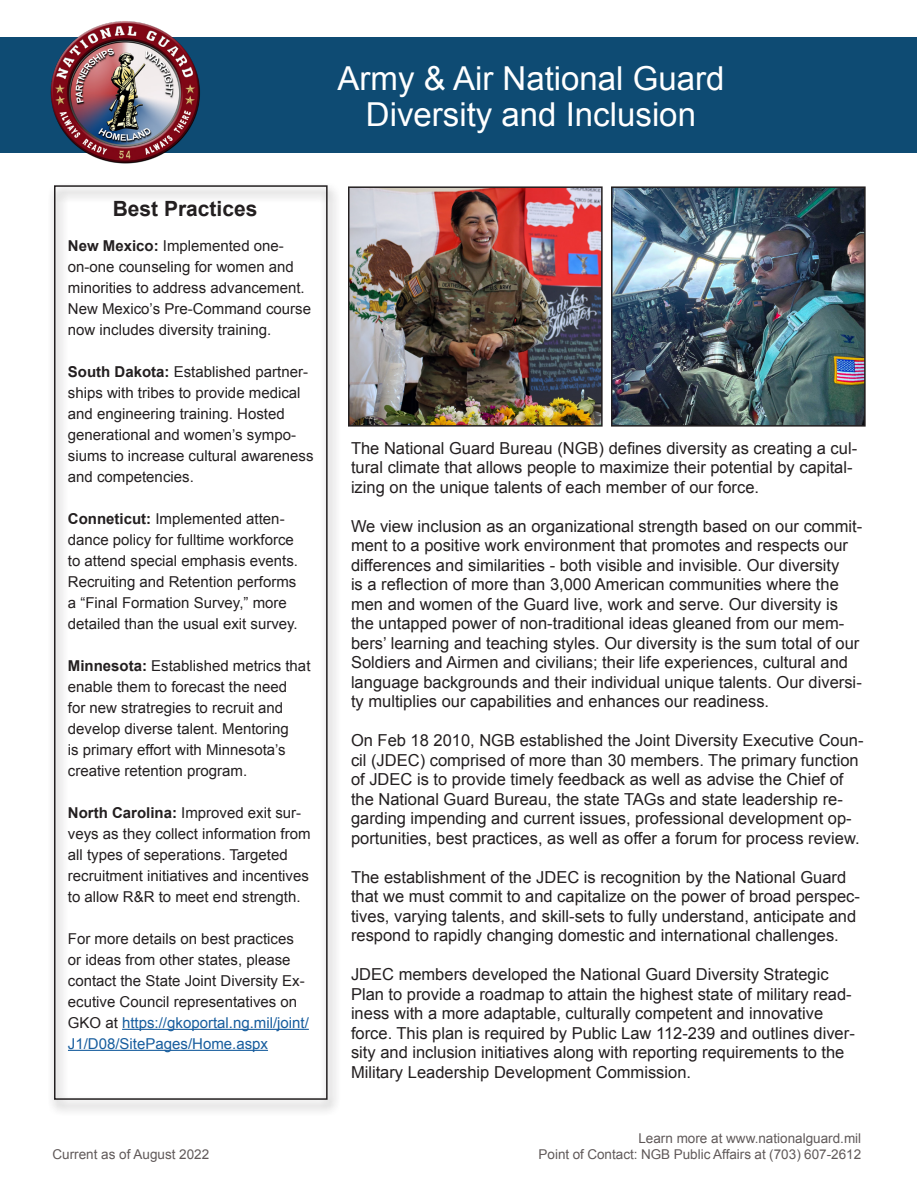
<style>
.page{position:relative;width:918px;height:1188px;background:#fff}
.page>*{position:absolute;margin:0;border:0;box-sizing:border-box;transform-origin:0 0}
.t1{font:33px "Arial";color:#fff}
.t2{font:700 21px "Arial";color:#231f20}
.t3{font:16.5px/19.5px "Arial";color:#231f20}
.t4{font:15px/21px "Arial";color:#231f20}
.t5{font:13.5px "Arial";color:#140a0a}
.s1{font-weight:700}
.s2{color:#175d9e}
</style>
<div class="page">
<div style="left:54px;top:185px;width:274px;height:915px;border:2px solid #231f20"></div>
<hr style="left:122px;top:1029px;width:187px;height:1px;background:#175d9e">
<hr style="left:68px;top:1050px;width:200px;height:1px;background:#175d9e">
<div style="left:1px;top:38px;width:916px;height:115px;background:#0e4b73"></div>
<img style="left:46px;top:21px;width:157px;height:143px">
<img style="left:614px;top:189px;width:249px;height:235px">
<div style="left:611px;top:186px;width:255px;height:241px;border:2px solid #231f20"></div>
<img style="left:351px;top:189px;width:249px;height:235px">
<div style="left:348px;top:186px;width:255px;height:241px;border:2px solid #231f20"></div>
<p class="t1" style="left:338px;top:57px;width:388px">Army &amp; Air National Guard</p>
<p class="t1" style="left:366px;top:93px;width:332px">Diversity and Inclusion</p>
<p class="t2" style="left:113px;top:195px;width:146px">Best Practices</p>
<p class="t4" style="left:68px;top:235px;width:245px"><span class="s1">New Mexico:</span> Implemented one&shy;on-one counseling for women and minorities to address advancement.<br>New Mexico’s Pre-Command course now includes diversity training.</p>
<p class="t4" style="left:68px;top:361px;width:247px"><span class="s1">South Dakota:</span> Established partner&shy;ships with tribes to provide medical and engineering training. Hosted generational and women’s sympo&shy;siums to increase cultural awareness and competencies.</p>
<p class="t4" style="left:68px;top:508px;width:232px"><span class="s1">Conneticut:</span> Implemented atten&shy;dance policy for fulltime workforce to attend special emphasis events.<br>Recruiting and Retention performs a “Final Formation Survey,” more detailed than the usual exit survey.</p>
<p class="t4" style="left:68px;top:655px;width:244px"><span class="s1">Minnesota:</span> Established metrics that enable them to forecast the need<br>for new stratregies to recruit and develop diverse talent. Mentoring<br>is primary effort with Minnesota’s creative retention program.</p>
<p class="t4" style="left:68px;top:802px;width:244px"><span class="s1">North Carolina:</span> Improved exit sur&shy;veys as they collect information from all types of seperations. Targeted recruitment initiatives and incentives to allow R&amp;R to meet end strength.</p>
<p class="t4" style="left:68px;top:928px;width:242px">For more details on best practices or ideas from other states, please contact the State Joint Diversity Ex&shy;ecutive Council representatives on GKO at <span class="s2">https://gkoportal.ng.mil/joint/ J1/D08/SitePages/Home.aspx</span></p>
<p class="t3" style="left:351px;top:439px;width:508px">The National Guard Bureau (NGB) defines diversity as creating a cul&shy;tural climate that allows people to maximize their potential by capital&shy;izing on the unique talents of each member of our force.</p>
<p class="t3" style="left:351px;top:517px;width:513px">We view inclusion as an organizational strength based on our commit&shy;ment to a positive work environment that promotes and respects our differences and similarities - both visible and invisible. Our diversity<br>is a reflection of more than 3,000 American communities where the men and women of the Guard live, work and serve. Our diversity is the untapped power of non-traditional ideas gleaned from our mem&shy;bers’ learning and teaching styles. Our diversity is the sum total of our Soldiers and Airmen and civilians; their life experiences, cultural and language backgrounds and their individual unique talents. Our diversi&shy;ty multiplies our capabilities and enhances our readiness.</p>
<p class="t3" style="left:351px;top:731px;width:514px">On Feb 18 2010, NGB established the Joint Diversity Executive Coun&shy;cil (JDEC) comprised of more than 30 members. The primary function of JDEC is to provide timely feedback as well as advise the Chief of the National Guard Bureau, the state TAGs and state leadership re&shy;garding impending and current issues, professional development op&shy;portunities, best practices, as well as offer a forum for process review.</p>
<p class="t3" style="left:351px;top:868px;width:511px">The establishment of the JDEC is recognition by the National Guard that we must commit to and capitalize on the power of broad perspec&shy;tives, varying talents, and skill-sets to fully understand, anticipate and respond to rapidly changing domestic and international challenges.</p>
<p class="t3" style="left:351px;top:965px;width:505px">JDEC members developed the National Guard Diversity Strategic Plan to provide a roadmap to attain the highest state of military read&shy;iness with a more adaptable, culturally competent and innovative force. This plan is required by Public Law 112-239 and outlines diver&shy;sity and inclusion initiatives along with reporting requirements to the Military Leadership Development Commission.</p>
<p class="t5" style="left:638px;top:1129px;width:224px">Learn more at www.nationalguard.mil</p>
<p class="t5" style="left:52px;top:1146px;width:158px">Current as of August 2022</p>
<p class="t5" style="left:538px;top:1146px;width:324px">Point of Contact: NGB Public Affairs at (703) 607-2612</p>
</div>
